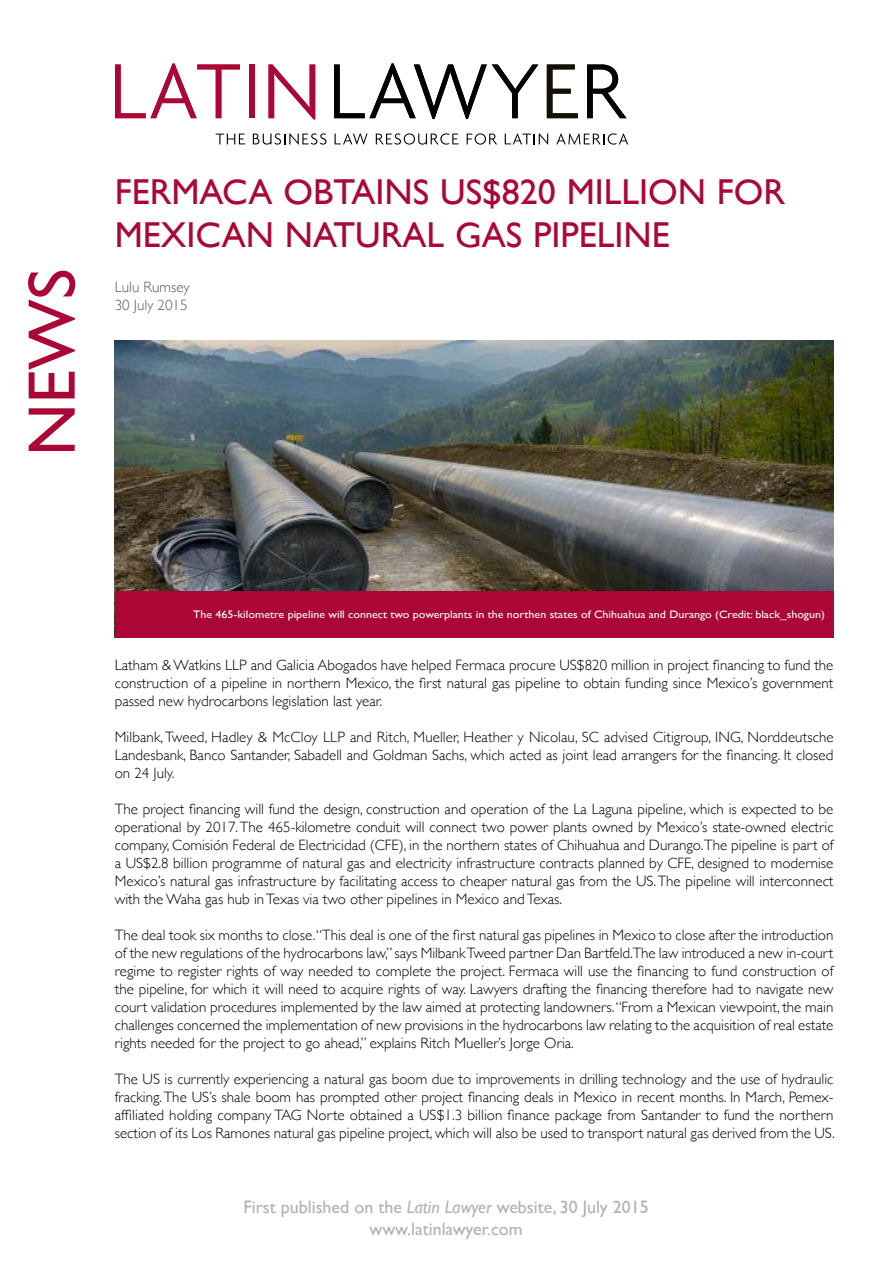
<style>
.page{position:relative;width:893px;height:1263px;background:#fff}
.page>*{position:absolute;margin:0;border:0;box-sizing:border-box;transform-origin:0 0}
.t1{font:67.5px "Gill Sans";color:#ab0635}
.t2{font:36px/43.2px "Gill Sans";color:#ab0634}
.t3{font:18px/21.6px "Gill Sans";color:#b4b1aa;text-align:center}
.t4{font:300 15px/18px "Gill Sans";color:#000;text-align:justify}
.t5{font:300 15px/18px "Gill Sans";color:#58595b}
.t6{font:10.95px "Gill Sans";color:#fff;scale:1.1 1}
.s1{font-style:italic}
</style>
<div class="page">
<svg style="left:115px;top:63px;width:125px;height:55px"></svg>
<div style="left:249px;top:65px;width:5px;height:53px;background:#ab0635"></div>
<svg style="left:269px;top:65px;width:46px;height:54px"></svg>
<svg style="left:334px;top:63px;width:204px;height:56px"></svg>
<svg style="left:547px;top:65px;width:31px;height:53px"></svg>
<svg style="left:587px;top:65px;width:39px;height:53px"></svg>
<svg style="left:216px;top:134px;width:29px;height:10px"></svg>
<svg style="left:253px;top:133px;width:73px;height:12px"></svg>
<svg style="left:335px;top:133px;width:33px;height:12px"></svg>
<svg style="left:376px;top:133px;width:82px;height:12px"></svg>
<svg style="left:467px;top:133px;width:30px;height:12px"></svg>
<svg style="left:505px;top:133px;width:43px;height:12px"></svg>
<svg style="left:556px;top:133px;width:72px;height:12px"></svg>
<img style="left:115px;top:340px;width:718px;height:251px">
<div style="left:115px;top:591px;width:718px;height:46px;background:#ab0635"></div>
<h1 class="t1" style="left:12px;top:456px;width:189px;rotate:-90deg">NEWS</h1>
<h2 class="t2" style="left:115px;top:170px;width:672px">FERMACA OBTAINS US$820 MILLION FOR<br>MEXICAN NATURAL GAS PIPELINE</h2>
<p class="t5" style="left:115px;top:277px;width:76px">Lulu Rumsey<br>30 July 2015</p>
<p class="t6" style="left:193px;top:608px;width:576px">The 465-kilometre pipeline will connect two powerplants in the northen states of Chihuahua and Durango (Credit: black_shogun)</p>
<p class="t4" style="left:115px;top:655px;width:720px">Latham &amp; Watkins LLP and Galicia Abogados have helped Fermaca procure US$820 million in project financing to fund the construction of a pipeline in northern Mexico, the first natural gas pipeline to obtain funding since Mexico’s government passed new hydrocarbons legislation last year.</p>
<p class="t4" style="left:115px;top:727px;width:720px">Milbank, Tweed, Hadley &amp; McCloy LLP and Ritch, Mueller, Heather y Nicolau, SC advised Citigroup, ING, Norddeutsche Landesbank, Banco Santander, Sabadell and Goldman Sachs, which acted as joint lead arrangers for the financing. It closed on 24 July.</p>
<p class="t4" style="left:115px;top:799px;width:720px">The project financing will fund the design, construction and operation of the La Laguna pipeline, which is expected to be operational by 2017. The 465-kilometre conduit will connect two power plants owned by Mexico’s state-owned electric company, Comisión Federal de Electricidad (CFE), in the northern states of Chihuahua and Durango.The pipeline is part of a US$2.8 billion programme of natural gas and electricity infrastructure contracts planned by CFE, designed to modernise Mexico’s natural gas infrastructure by facilitating access to cheaper natural gas from the US. The pipeline will interconnect with the Waha gas hub in Texas via two other pipelines in Mexico and Texas.</p>
<p class="t4" style="left:115px;top:925px;width:720px">The deal took six months to close.“This deal is one of the first natural gas pipelines in Mexico to close after the introduction of the new regulations of the hydrocarbons law,” says Milbank Tweed partner Dan Bartfeld.The law introduced a new in-court regime to register rights of way needed to complete the project. Fermaca will use the financing to fund construction of the pipeline, for which it will need to acquire rights of way. Lawyers drafting the financing therefore had to navigate new court validation procedures implemented by the law aimed at protecting landowners. “From a Mexican viewpoint, the main challenges concerned the implementation of new provisions in the hydrocarbons law relating to the acquisition of real estate rights needed for the project to go ahead,” explains Ritch Mueller’s Jorge Oria.</p>
<p class="t4" style="left:115px;top:1069px;width:721px">The US is currently experiencing a natural gas boom due to improvements in drilling technology and the use of hydraulic fracking. The US’s shale boom has prompted other project financing deals in Mexico in recent months. In March, Pemex&shy;affiliated holding company TAG Norte obtained a US$1.3 billion finance package from Santander to fund the northern section of its Los Ramones natural gas pipeline project, which will also be used to transport natural gas derived from the US.</p>
<p class="t3" style="left:243px;top:1196px;width:407px">First published on the <span class="s1">Latin Lawyer</span> website, 30 July 2015 www.latinlawyer.com</p>
</div>
